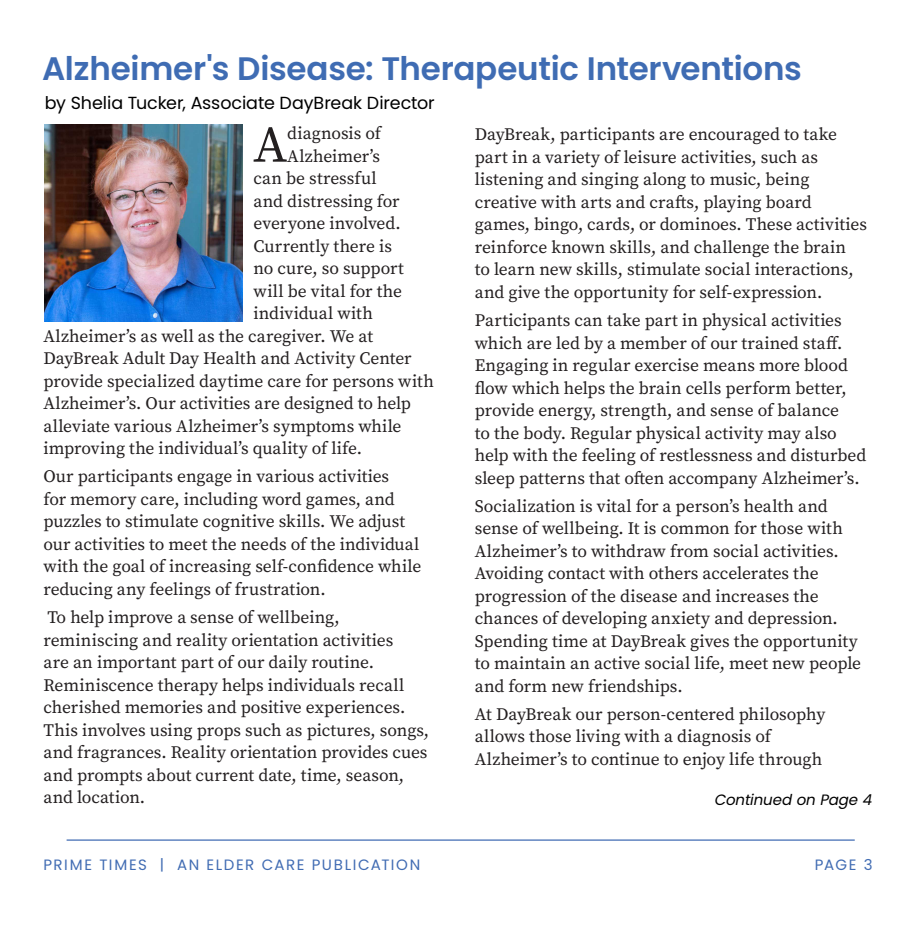
<style>
.page{position:relative;width:912px;height:934px;background:#fff}
.page>*{position:absolute;margin:0;border:0;box-sizing:border-box;transform-origin:0 0}
.t1{font:51.12px "Source Serif Pro";color:#231f20}
.t2{font:600 32.5px "Poppins";letter-spacing:-.01em;color:#3f6cb3}
.t3{font:17.5px/22.5px "Source Serif Pro";letter-spacing:-.005em;color:#231f20}
.t4{font:17.5px "Poppins";letter-spacing:-.005em;color:#000}
.t5{font:17.5px "Source Serif Pro";letter-spacing:.015em;color:#231f20}
.t6{font:15px "Poppins";letter-spacing:.105em;color:#416cb3}
.t7{font:italic 15px "Poppins";letter-spacing:-.005em;color:#000}
</style>
<div class="page">
<hr style="left:67px;top:839px;width:787px;height:1px;background:#416cb3">
<img style="left:45px;top:124px;width:197px;height:198px">
<p class="t2" style="left:42px;top:50px;width:761px">Alzheimer's Disease: Therapeutic Interventions</p>
<p class="t4" style="left:45px;top:93px;width:391px">by Shelia Tucker, Associate DayBreak Director</p>
<p class="t1" style="left:253px;top:110px;width:35px">A</p>
<p class="t3" style="left:287px;top:122px;width:95px">diagnosis of</p>
<p class="t3" style="left:287px;top:145px;width:94px">Alzheimer’s</p>
<p class="t3" style="left:253px;top:167px;width:125px">can be stressful</p>
<p class="t3" style="left:253px;top:190px;width:147px">and distressing for</p>
<p class="t3" style="left:253px;top:212px;width:148px">everyone involved.</p>
<p class="t3" style="left:253px;top:235px;width:140px">Currently there is</p>
<p class="t3" style="left:253px;top:257px;width:152px">no cure, so support</p>
<p class="t5" style="left:253px;top:279px;width:150px">will be vital for the</p>
<p class="t3" style="left:253px;top:302px;width:121px">individual with</p>
<p class="t3" style="left:43px;top:325px;width:331px">Alzheimer’s as well as the caregiver. We at</p>
<p class="t3" style="left:43px;top:347px;width:369px">DayBreak Adult Day Health and Activity Center</p>
<p class="t3" style="left:43px;top:370px;width:392px">provide specialized daytime care for persons with</p>
<p class="t3" style="left:43px;top:392px;width:369px">Alzheimer’s. Our activities are designed to help</p>
<p class="t3" style="left:43px;top:415px;width:359px">alleviate various Alzheimer’s symptoms while</p>
<p class="t3" style="left:43px;top:437px;width:320px">improving the individual’s quality of life.</p>
<p class="t3" style="left:43px;top:465px;width:379px">Our participants engage in various activities<br>for memory care, including word games, and puzzles to stimulate cognitive skills. We adjust our activities to meet the needs of the individual with the goal of increasing self-confidence while reducing any feelings of frustration.</p>
<p class="t3" style="left:43px;top:606px;width:387px">To help improve a sense of wellbeing, reminiscing and reality orientation activities<br>are an important part of our daily routine.<br>Reminiscence therapy helps individuals recall cherished memories and positive experiences.<br>This involves using props such as pictures, songs, and fragrances. Reality orientation provides cues and prompts about current date, time, season, and location.</p>
<p class="t3" style="left:474px;top:123px;width:393px">DayBreak, participants are encouraged to take part in a variety of leisure activities, such as listening and singing along to music, being creative with arts and crafts, playing board games, bingo, cards, or dominoes. These activities reinforce known skills, and challenge the brain<br>to learn new skills, stimulate social interactions, and give the opportunity for self-expression.</p>
<p class="t3" style="left:474px;top:309px;width:393px">Participants can take part in physical activities which are led by a member of our trained staff.<br>Engaging in regular exercise means more blood flow which helps the brain cells perform better, provide energy, strength, and sense of balance<br>to the body. Regular physical activity may also help with the feeling of restlessness and disturbed sleep patterns that often accompany Alzheimer’s.</p>
<p class="t3" style="left:474px;top:495px;width:387px">Socialization is vital for a person’s health and sense of wellbeing. It is common for those with Alzheimer’s to withdraw from social activities.<br>Avoiding contact with others accelerates the progression of the disease and increases the chances of developing anxiety and depression.<br>Spending time at DayBreak gives the opportunity to maintain an active social life, meet new people and form new friendships.</p>
<p class="t3" style="left:474px;top:703px;width:352px">At DayBreak our person-centered philosophy allows those living with a diagnosis of<br>Alzheimer’s to continue to enjoy life through</p>
<p class="t7" style="left:714px;top:791px;width:159px">Continued on Page 4</p>
<p class="t6" style="left:43px;top:856px;width:378px">PRIME TIMES | AN ELDER CARE PUBLICATION</p>
<p class="t6" style="left:814px;top:856px;width:59px">PAGE 3</p>
</div>
